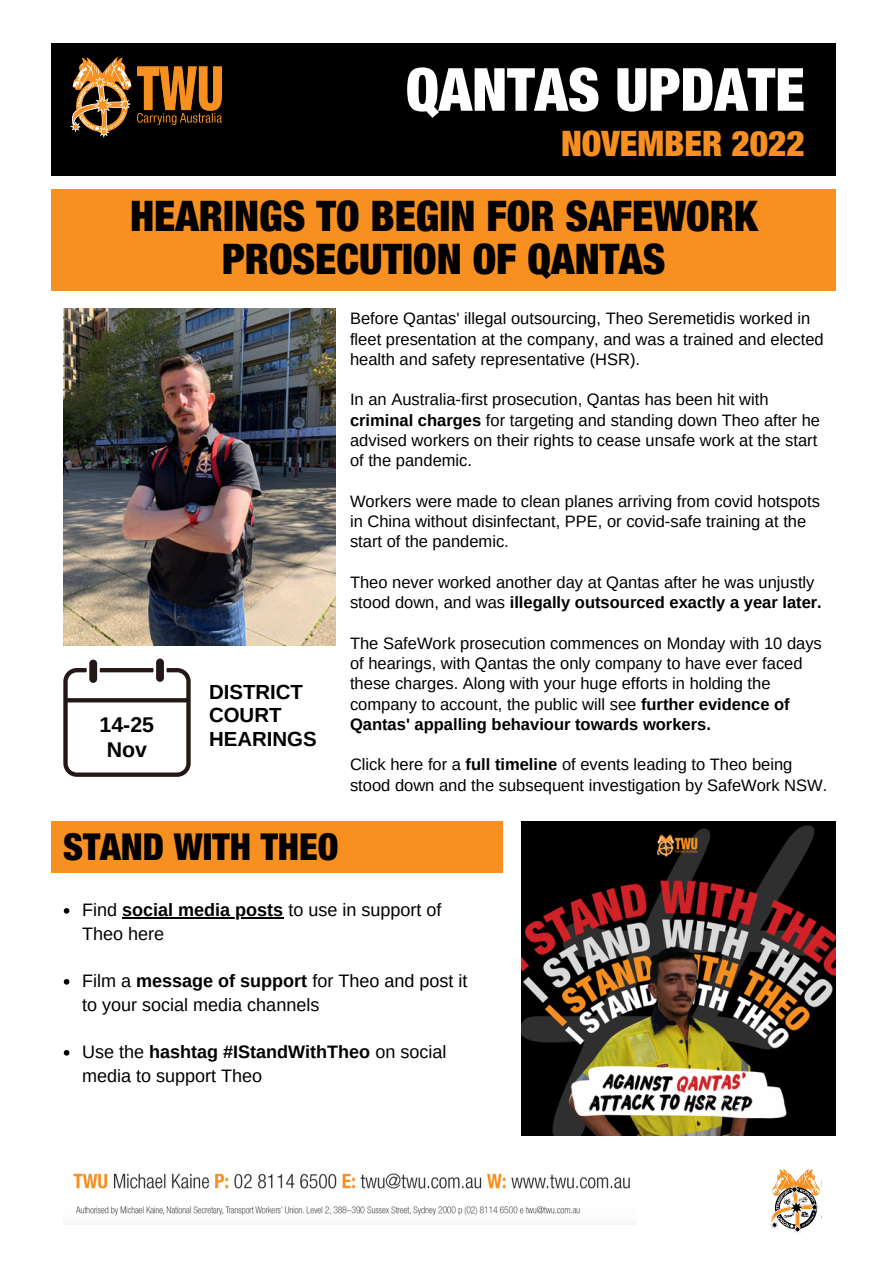
<style>
.page{position:relative;width:894px;height:1264px;background:#fff}
.page>*{position:absolute;margin:0;border:0;box-sizing:border-box;transform-origin:0 0}
.t1{font:900 condensed 59.55px "Helvetica Neue LT Std";color:#fff}
.t2{font:900 condensed 42.3px/42.6px "Helvetica Neue LT Std";color:#000;text-align:center}
.t3{font:900 condensed 37.2px "Helvetica Neue LT Std";color:#000}
.t4{font:900 condensed 35.25px "Helvetica Neue LT Std";color:#f79020}
.t5{font:700 21.3px/24.8px "Arimo";color:#000;text-align:center}
.t6{font:700 20.4px/23.7px "Arimo";color:#000}
.t7{font:18px/23.7px "Arimo";color:#000}
.t8{font:16.5px/20.2px "Arimo";color:#000}
.s1{font-weight:700}
</style>
<div class="page">
<img style="left:770px;top:1169px;width:50px;height:64px">
<div style="left:51px;top:43px;width:784px;height:133px;background:#000"></div>
<img style="left:71px;top:57px;width:151px;height:80px">
<div style="left:51px;top:189px;width:784px;height:101px;background:#f79020"></div>
<img style="left:73px;top:1173px;width:557px;height:43px">
<div style="left:51px;top:821px;width:452px;height:52px;background:#f79020"></div>
<img style="left:63px;top:309px;width:272px;height:336px">
<img style="left:521px;top:821px;width:313px;height:314px">
<svg style="left:63px;top:668px;width:128px;height:108px"></svg>
<div style="left:89px;top:659px;width:8px;height:24px;background:#231815;border-radius:4px"></div>
<div style="left:156px;top:658px;width:8px;height:23px;background:#231815;border-radius:4px"></div>
<svg style="left:64px;top:908px;width:5px;height:5px"></svg>
<hr style="left:122px;top:917px;width:161px;height:1px;background:#000">
<svg style="left:64px;top:979px;width:5px;height:5px"></svg>
<svg style="left:64px;top:1050px;width:5px;height:5px"></svg>
<h1 class="t1" style="left:405px;top:68px;width:400px">QANTAS UPDATE</h1>
<h3 class="t4" style="left:561px;top:131px;width:245px">NOVEMBER 2022</h3>
<h2 class="t2" style="left:130px;top:201px;width:629px">HEARINGS TO BEGIN FOR SAFEWORK<br>PROSECUTION OF QANTAS</h2>
<p class="t5" style="left:100px;top:712px;width:56px">14-25<br>Nov</p>
<p class="t6" style="left:209px;top:679px;width:109px">DISTRICT<br>COURT<br>HEARINGS</p>
<p class="t8" style="left:350px;top:308px;width:475px">Before Qantas' illegal outsourcing, Theo Seremetidis worked in fleet presentation at the company, and was a trained and elected health and safety representative (HSR).</p>
<p class="t8" style="left:350px;top:389px;width:471px">In an Australia-first prosecution, Qantas has been hit with <span class="s1">criminal charges</span> for targeting and standing down Theo after he advised workers on their rights to cease unsafe work at the start of the pandemic.</p>
<p class="t8" style="left:350px;top:491px;width:471px">Workers were made to clean planes arriving from covid hotspots in China without disinfectant, PPE, or covid-safe training at the start of the pandemic.</p>
<p class="t8" style="left:350px;top:572px;width:473px">Theo never worked another day at Qantas after he was unjustly stood down, and was <span class="s1">illegally outsourced exactly a year later.</span></p>
<p class="t8" style="left:350px;top:633px;width:473px">The SafeWork prosecution commences on Monday with 10 days of hearings, with Qantas the only company to have ever faced these charges. Along with your huge efforts in holding the company to account, the public will see <span class="s1">further evidence of Qantas' appalling behaviour towards workers.</span></p>
<p class="t8" style="left:350px;top:754px;width:478px">Click here for a <span class="s1">full timeline</span> of events leading to Theo being stood down and the subsequent investigation by SafeWork NSW.</p>
<h3 class="t3" style="left:63px;top:833px;width:277px">STAND WITH THEO</h3>
<p class="t7" style="left:82px;top:897px;width:361px">Find <span class="s1">social media posts</span> to use in support of<br>Theo here</p>
<p class="t7" style="left:82px;top:968px;width:387px">Film a <span class="s1">message of support</span> for Theo and post it to your social media channels</p>
<p class="t7" style="left:82px;top:1039px;width:366px">Use the <span class="s1">hashtag #IStandWithTheo</span> on social media to support Theo</p>
</div>
